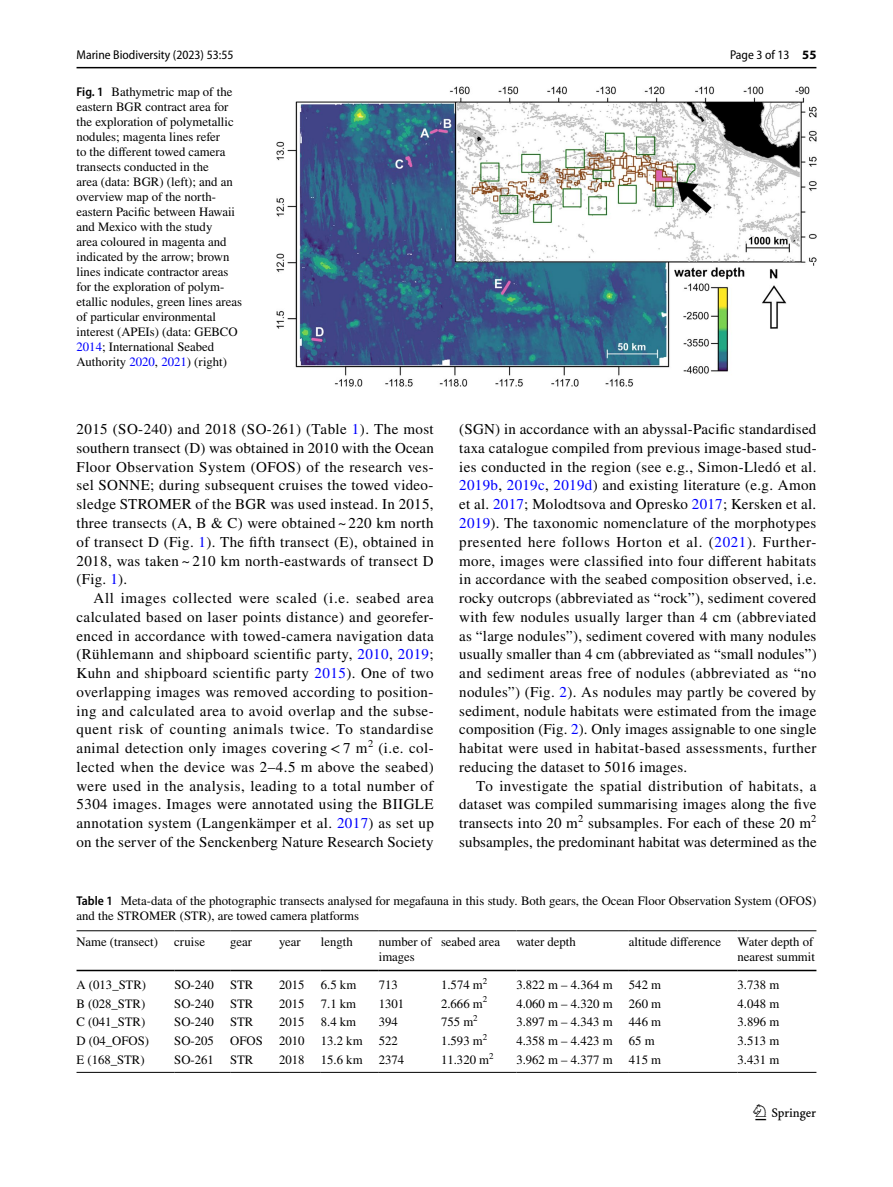
<style>
.page{position:relative;width:893px;height:1187px;background:#fff}
.page>*{position:absolute;margin:0;border:0;box-sizing:border-box;transform-origin:0 0}
.t1{font:22.5px "Springnew Regular 3";color:#000}
.t2{font:15px/18.8px "STIX";letter-spacing:.015em;color:#000;text-align:justify}
.t3{font:12.75px/15px "STIX";color:#000}
.t4{font:semi-condensed 12.75px "Myriad Pro";color:#000}
.s1{font-family:"Myriad Pro";font-weight:600;font-stretch:semi-condensed}
.s2{color:#00f}
.s3{font-weight:700;font-stretch:normal}
</style>
<div class="page">
<hr style="left:77px;top:67px;width:739px;height:1px;background:#000">
<img style="left:276px;top:87px;width:540px;height:299px">
<hr style="left:77px;top:930px;width:97px;height:1px;background:#000">
<hr style="left:77px;top:969px;width:97px;height:2px;background:#000">
<hr style="left:174px;top:930px;width:56px;height:1px;background:#000">
<hr style="left:174px;top:969px;width:56px;height:2px;background:#000">
<hr style="left:230px;top:930px;width:49px;height:1px;background:#000">
<hr style="left:230px;top:969px;width:49px;height:2px;background:#000">
<hr style="left:279px;top:930px;width:42px;height:1px;background:#000">
<hr style="left:279px;top:969px;width:42px;height:2px;background:#000">
<hr style="left:321px;top:930px;width:58px;height:1px;background:#000">
<hr style="left:321px;top:969px;width:58px;height:2px;background:#000">
<hr style="left:379px;top:930px;width:62px;height:1px;background:#000">
<hr style="left:379px;top:969px;width:62px;height:2px;background:#000">
<hr style="left:441px;top:930px;width:75px;height:1px;background:#000">
<hr style="left:441px;top:969px;width:75px;height:2px;background:#000">
<hr style="left:516px;top:930px;width:113px;height:1px;background:#000">
<hr style="left:516px;top:969px;width:113px;height:2px;background:#000">
<hr style="left:629px;top:930px;width:108px;height:1px;background:#000">
<hr style="left:629px;top:969px;width:108px;height:2px;background:#000">
<hr style="left:737px;top:930px;width:79px;height:1px;background:#000">
<hr style="left:737px;top:969px;width:79px;height:2px;background:#000">
<hr style="left:77px;top:1071px;width:97px;height:1px;background:#000">
<hr style="left:174px;top:1071px;width:56px;height:1px;background:#000">
<hr style="left:230px;top:1071px;width:49px;height:1px;background:#000">
<hr style="left:279px;top:1071px;width:42px;height:1px;background:#000">
<hr style="left:321px;top:1071px;width:58px;height:1px;background:#000">
<hr style="left:379px;top:1071px;width:62px;height:1px;background:#000">
<hr style="left:441px;top:1071px;width:75px;height:1px;background:#000">
<hr style="left:516px;top:1071px;width:113px;height:1px;background:#000">
<hr style="left:629px;top:1071px;width:108px;height:1px;background:#000">
<hr style="left:737px;top:1071px;width:79px;height:1px;background:#000">
<p class="t4" style="left:77px;top:48px;width:158px">Marine Biodiversity (2023) 53:55</p>
<p class="t3" style="left:77px;top:85px;width:167px"><span class="s1">Fig. 1</span> Bathymetric map of the eastern BGR contract area for the exploration of polymetallic nodules; magenta lines refer<br>to the different towed camera transects conducted in the<br>area (data: BGR) (left); and an overview map of the north&shy;eastern Pacific between Hawaii and Mexico with the study<br>area coloured in magenta and indicated by the arrow; brown lines indicate contractor areas for the exploration of polym&shy;etallic nodules, green lines areas of particular environmental interest (APEIs) (data: GEBCO<br><span class="s2">2014</span>; International Seabed<br>Authority <span class="s2">2020</span>, <span class="s2">2021</span>) (right)</p>
<p class="t2" style="left:77px;top:421px;width:359px">2015 (SO-240) and 2018 (SO-261) (Table <span class="s2">1</span>). The most southern transect (D) was obtained in 2010 with the Ocean Floor Observation System (OFOS) of the research ves&shy;sel SONNE; during subsequent cruises the towed video&shy;sledge STROMER of the BGR was used instead. In 2015, three transects (A, B &amp; C) were obtained ~ 220 km north of transect D (Fig. <span class="s2">1</span>). The fifth transect (E), obtained in 2018, was taken ~ 210 km north-eastwards of transect D (Fig. <span class="s2">1</span>).</p>
<p class="t2" style="left:77px;top:589px;width:359px;text-indent:17px">All images collected were scaled (i.e. seabed area calculated based on laser points distance) and georefer&shy;enced in accordance with towed-camera navigation data (Rühlemann and shipboard scientific party, <span class="s2">2010</span>, <span class="s2">2019</span>; Kuhn and shipboard scientific party <span class="s2">2015</span>). One of two overlapping images was removed according to position&shy;ing and calculated area to avoid overlap and the subse&shy;quent risk of counting animals twice. To standardise animal detection only images covering &lt; 7 m<sup>2</sup> (i.e. col&shy;lected when the device was 2–4.5 m above the seabed) were used in the analysis, leading to a total number of 5304 images. Images were annotated using the BIIGLE annotation system (Langenkämper et al. <span class="s2">2017</span>) as set up on the server of the Senckenberg Nature Research Society</p>
<p class="t4" style="left:730px;top:48px;width:88px">Page 3 of 13 <span class="s3">55</span></p>
<p class="t2" style="left:459px;top:421px;width:359px">(SGN) in accordance with an abyssal-Pacific standardised taxa catalogue compiled from previous image-based stud&shy;ies conducted in the region (see e.g., Simon-Lledó et al.<br><span class="s2">2019b</span>, <span class="s2">2019c</span>, <span class="s2">2019d</span>) and existing literature (e.g. Amon et al. <span class="s2">2017</span>; Molodtsova and Opresko <span class="s2">2017</span>; Kersken et al.<br><span class="s2">2019</span>). The taxonomic nomenclature of the morphotypes presented here follows Horton et al. (<span class="s2">2021</span>). Further&shy;more, images were classified into four different habitats in accordance with the seabed composition observed, i.e. rocky outcrops (abbreviated as “rock”), sediment covered with few nodules usually larger than 4 cm (abbreviated as “large nodules”), sediment covered with many nodules usually smaller than 4 cm (abbreviated as “small nodules”) and sediment areas free of nodules (abbreviated as “no nodules”) (Fig. <span class="s2">2</span>). As nodules may partly be covered by sediment, nodule habitats were estimated from the image composition (Fig. <span class="s2">2</span>). Only images assignable to one single habitat were used in habitat-based assessments, further reducing the dataset to 5016 images.</p>
<p class="t2" style="left:459px;top:777px;width:359px;text-indent:17px">To investigate the spatial distribution of habitats, a dataset was compiled summarising images along the five transects into 20 m<sup>2</sup> subsamples. For each of these 20 m<sup>2 </sup>subsamples, the predominant habitat was determined as the</p>
<p class="t3" style="left:77px;top:894px;width:741px"><span class="s1">Table 1</span> Meta-data of the photographic transects analysed for megafauna in this study. Both gears, the Ocean Floor Observation System (OFOS) and the STROMER (STR), are towed camera platforms</p>
<p class="t3" style="left:77px;top:934px;width:83px">Name (transect)</p>
<p class="t3" style="left:174px;top:934px;width:32px">cruise</p>
<p class="t3" style="left:230px;top:934px;width:23px">gear</p>
<p class="t3" style="left:279px;top:934px;width:23px">year</p>
<p class="t3" style="left:321px;top:934px;width:33px">length</p>
<p class="t3" style="left:379px;top:934px;width:54px">number of images</p>
<p class="t3" style="left:441px;top:934px;width:61px">seabed area</p>
<p class="t3" style="left:516px;top:934px;width:61px">water depth</p>
<p class="t3" style="left:629px;top:934px;width:94px">altitude difference</p>
<p class="t3" style="left:737px;top:934px;width:79px">Water depth of nearest summit</p>
<p class="t3" style="left:77px;top:977px;width:71px">A (013_STR)</p>
<p class="t3" style="left:174px;top:977px;width:41px">SO-240</p>
<p class="t3" style="left:230px;top:977px;width:25px">STR</p>
<p class="t3" style="left:279px;top:977px;width:27px">2015</p>
<p class="t3" style="left:321px;top:977px;width:37px">6.5 km</p>
<p class="t3" style="left:379px;top:977px;width:21px">713</p>
<p class="t3" style="left:441px;top:977px;width:48px">1.574 m<sup>2</sup></p>
<p class="t3" style="left:516px;top:977px;width:98px">3.822 m – 4.364 m</p>
<p class="t3" style="left:629px;top:977px;width:34px">542 m</p>
<p class="t3" style="left:737px;top:977px;width:43px">3.738 m</p>
<p class="t3" style="left:77px;top:996px;width:70px">B (028_STR)</p>
<p class="t3" style="left:174px;top:996px;width:41px">SO-240</p>
<p class="t3" style="left:230px;top:996px;width:25px">STR</p>
<p class="t3" style="left:279px;top:996px;width:27px">2015</p>
<p class="t3" style="left:321px;top:996px;width:37px">7.1 km</p>
<p class="t3" style="left:379px;top:996px;width:27px">1301</p>
<p class="t3" style="left:441px;top:996px;width:48px">2.666 m<sup>2</sup></p>
<p class="t3" style="left:516px;top:996px;width:98px">4.060 m – 4.320 m</p>
<p class="t3" style="left:629px;top:996px;width:34px">260 m</p>
<p class="t3" style="left:737px;top:996px;width:43px">4.048 m</p>
<p class="t3" style="left:77px;top:1015px;width:70px">C (041_STR)</p>
<p class="t3" style="left:174px;top:1015px;width:41px">SO-240</p>
<p class="t3" style="left:230px;top:1015px;width:25px">STR</p>
<p class="t3" style="left:279px;top:1015px;width:27px">2015</p>
<p class="t3" style="left:321px;top:1015px;width:37px">8.4 km</p>
<p class="t3" style="left:379px;top:1015px;width:21px">394</p>
<p class="t3" style="left:441px;top:1015px;width:38px">755 m<sup>2</sup></p>
<p class="t3" style="left:516px;top:1015px;width:98px">3.897 m – 4.343 m</p>
<p class="t3" style="left:629px;top:1015px;width:34px">446 m</p>
<p class="t3" style="left:737px;top:1015px;width:43px">3.896 m</p>
<p class="t3" style="left:77px;top:1033px;width:74px">D (04_OFOS)</p>
<p class="t3" style="left:174px;top:1033px;width:41px">SO-205</p>
<p class="t3" style="left:230px;top:1033px;width:34px">OFOS</p>
<p class="t3" style="left:279px;top:1033px;width:27px">2010</p>
<p class="t3" style="left:321px;top:1033px;width:43px">13.2 km</p>
<p class="t3" style="left:379px;top:1033px;width:21px">522</p>
<p class="t3" style="left:441px;top:1033px;width:48px">1.593 m<sup>2</sup></p>
<p class="t3" style="left:516px;top:1033px;width:98px">4.358 m – 4.423 m</p>
<p class="t3" style="left:629px;top:1033px;width:27px">65 m</p>
<p class="t3" style="left:737px;top:1033px;width:43px">3.513 m</p>
<p class="t3" style="left:77px;top:1052px;width:70px">E (168_STR)</p>
<p class="t3" style="left:174px;top:1052px;width:41px">SO-261</p>
<p class="t3" style="left:230px;top:1052px;width:25px">STR</p>
<p class="t3" style="left:279px;top:1052px;width:27px">2018</p>
<p class="t3" style="left:321px;top:1052px;width:43px">15.6 km</p>
<p class="t3" style="left:379px;top:1052px;width:27px">2374</p>
<p class="t3" style="left:441px;top:1052px;width:54px">11.320 m<sup>2</sup></p>
<p class="t3" style="left:516px;top:1052px;width:98px">3.962 m – 4.377 m</p>
<p class="t3" style="left:629px;top:1052px;width:34px">415 m</p>
<p class="t3" style="left:737px;top:1052px;width:43px">3.431 m</p>
<h1 class="t1" style="left:755px;top:1104px;width:62px">1 3</h1>
</div>
